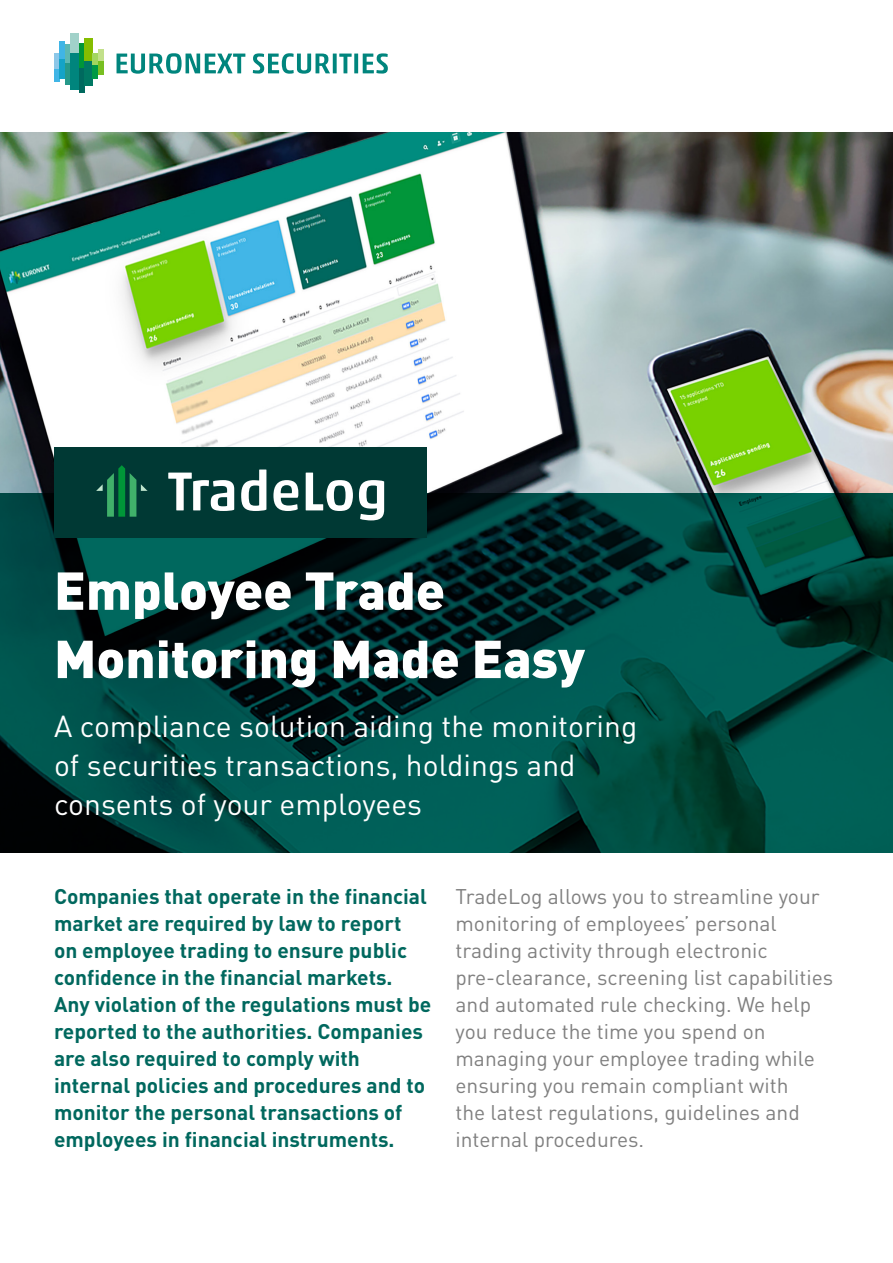
<style>
.page{position:relative;width:893px;height:1263px;background:#fff}
.page>*{position:absolute;margin:0;border:0;box-sizing:border-box;transform-origin:0 0}
.t1{font:900 52.5px/68.2px "DIN Pro";color:#fff}
.t2{font:30px/39px "DIN Pro";color:#fff}
.t3{font:700 21px/27px "DIN Pro";color:#00685e}
.t4{font:21px/27px "DIN Pro";color:#808080}
</style>
<div class="page">
<img style="left:0;top:132px;width:893px;height:361px">
<svg style="left:0;top:493px;width:893px;height:360px;background:#00433d"></svg>
<div style="left:54px;top:448px;width:372px;height:90px;background:#003934"></div>
<svg style="left:117px;top:53px;width:128px;height:21px"></svg>
<svg style="left:253px;top:53px;width:77px;height:21px"></svg>
<svg style="left:333px;top:54px;width:4px;height:19px"></svg>
<svg style="left:339px;top:54px;width:13px;height:19px"></svg>
<svg style="left:354px;top:54px;width:4px;height:19px"></svg>
<svg style="left:363px;top:53px;width:25px;height:21px"></svg>
<div style="left:54px;top:53px;width:5px;height:16px;background:#8cc7e8"></div>
<div style="left:54px;top:69px;width:5px;height:12px;background:#40b5e6"></div>
<div style="left:59px;top:42px;width:6px;height:17px;background:#40b5e6"></div>
<div style="left:59px;top:59px;width:6px;height:20px;background:#14a3c7"></div>
<div style="left:65px;top:45px;width:5px;height:18px;background:#5cb8b3"></div>
<div style="left:65px;top:63px;width:5px;height:22px;background:#26998a"></div>
<div style="left:70px;top:33px;width:9px;height:20px;background:#a1d1c9"></div>
<div style="left:70px;top:53px;width:9px;height:37px;background:#00857d"></div>
<div style="left:79px;top:43px;width:5px;height:26px;background:#009638"></div>
<div style="left:79px;top:69px;width:5px;height:24px;background:#00695e"></div>
<div style="left:84px;top:38px;width:9px;height:23px;background:#85bd00"></div>
<div style="left:84px;top:61px;width:9px;height:25px;background:#007863"></div>
<div style="left:93px;top:53px;width:5px;height:13px;background:#a3d65e"></div>
<div style="left:93px;top:66px;width:5px;height:13px;background:#009945"></div>
<div style="left:98px;top:50px;width:6px;height:11px;background:#c2e08a"></div>
<div style="left:98px;top:61px;width:6px;height:13px;background:#78bf21"></div>
<svg style="left:96px;top:465px;width:52px;height:52px"></svg>
<svg style="left:168px;top:473px;width:66px;height:38px"></svg>
<svg style="left:241px;top:469px;width:25px;height:42px"></svg>
<svg style="left:273px;top:480px;width:25px;height:31px"></svg>
<svg style="left:306px;top:473px;width:47px;height:38px"></svg>
<svg style="left:359px;top:480px;width:25px;height:40px"></svg>
<h1 class="t1" style="left:54px;top:550px;width:532px">Employee Trade<br>Monitoring Made Easy</h1>
<h2 class="t2" style="left:54px;top:703px;width:585px">A compliance solution aiding the monitoring of securities transactions, holdings and consents of your employees</h2>
<p class="t3" style="left:54px;top:880px;width:379px">Companies that operate in the financial market are required by law to report<br>on employee trading to ensure public confidence in the financial markets.<br>Any violation of the regulations must be reported to the authorities. Companies are also required to comply with internal policies and procedures and to monitor the personal transactions of employees in financial instruments.</p>
<p class="t4" style="left:455px;top:880px;width:379px">TradeLog allows you to streamline your monitoring of employees’ personal trading activity through electronic pre-clearance, screening list capabilities and automated rule checking. We help you reduce the time you spend on managing your employee trading while ensuring you remain compliant with<br>the latest regulations, guidelines and internal procedures.</p>
</div>
